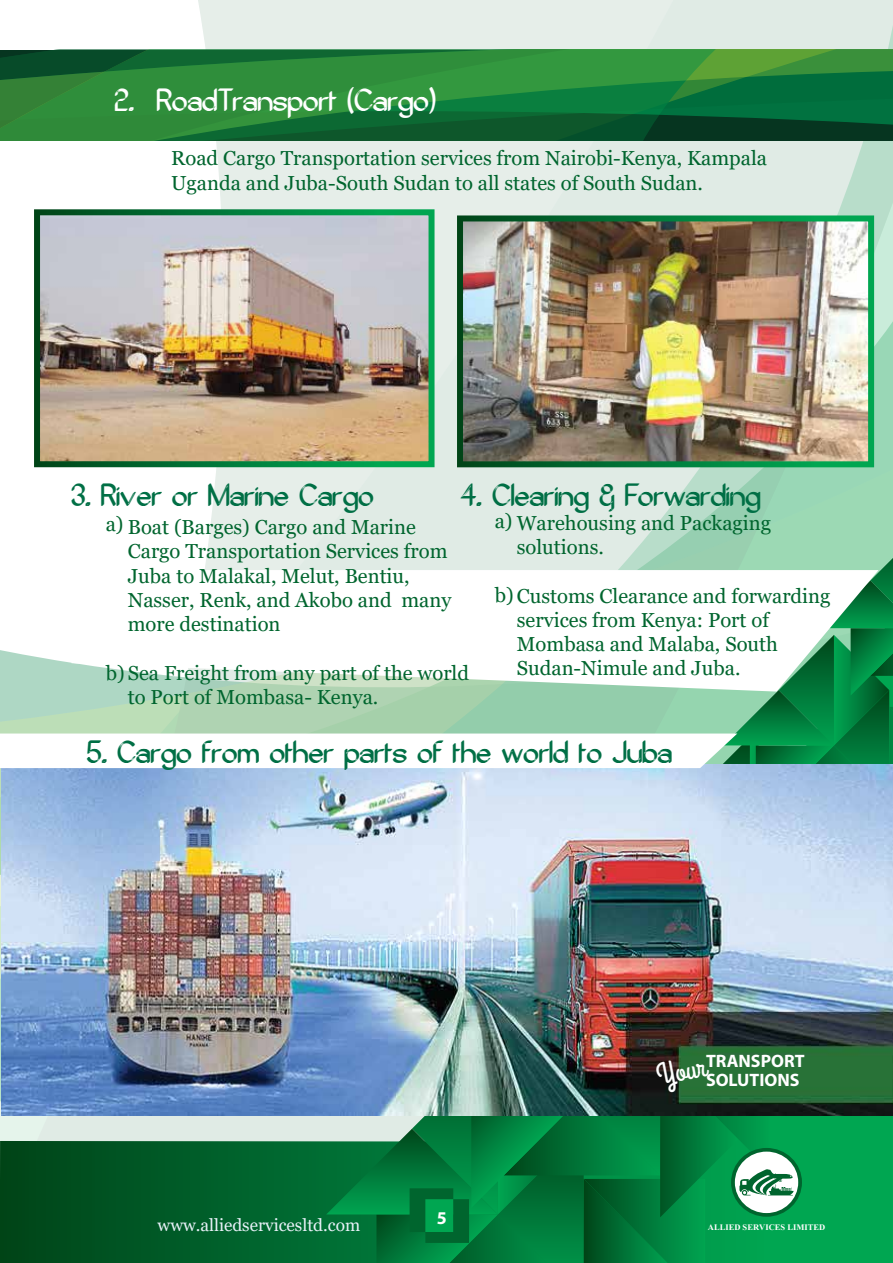
<style>
.page{position:relative;width:893px;height:1263px;background:#fff}
.page>*{position:absolute;margin:0;border:0;box-sizing:border-box;transform-origin:0 0}
.t1{font:30px "Castorgate Distort";color:#006f45}
.t2{font:30px "Castorgate Distort";color:#fff}
.t3{font:30px "Grand Hotel";color:#fff}
.t4{font:20.25px/24.3px "Georgia";color:#00652e}
.t5{font:700 18px "Myriad Pro";color:#fff}
.t6{font:17.25px "Georgia";color:#e8f1f8}
.t7{font:700 10.5px "Aparajita";color:#fff}
</style>
<div class="page">
<svg style="left:0;top:0;width:893px;height:558px;fill:#e6eee9"></svg>
<svg style="left:0;top:50px;width:893px;height:90px;background:#1f7a37"></svg>
<img style="left:464px;top:222px;width:403px;height:238px">
<img style="left:41px;top:216px;width:387px;height:244px">
<img style="left:0;top:558px;width:893px;height:705px">
<h1 class="t2" style="left:115px;top:82px;width:323px">2. RoadTransport (Cargo)</h1>
<p class="t4" style="left:171px;top:147px;width:597px">Road Cargo Transportation services from Nairobi-Kenya, Kampala<br>Uganda and Juba-South Sudan to all states of South Sudan.</p>
<h1 class="t1" style="left:71px;top:477px;width:304px">3. River or Marine Cargo</h1>
<p class="t4" style="left:128px;top:515px;width:325px">Boat (Barges) Cargo and Marine<br>Cargo Transportation Services from<br>Juba to Malakal, Melut, Bentiu,<br>Nasser, Renk, and Akobo and many more destination</p>
<p class="t4" style="left:128px;top:661px;width:343px;text-indent:-22px">b) Sea Freight from any part of the world to Port of Mombasa- Kenya.</p>
<h1 class="t1" style="left:460px;top:477px;width:302px">4. Clearing &amp; Forwarding</h1>
<p class="t4" style="left:517px;top:511px;width:256px;text-indent:-22px">a) Warehousing and Packaging solutions.</p>
<p class="t4" style="left:517px;top:584px;width:315px;text-indent:-22px">b) Customs Clearance and forwarding services from Kenya: Port of<br>Mombasa and Malaba, South<br>Sudan-Nimule and Juba.</p>
<p class="t4" style="left:106px;top:512px;width:19px">a)</p>
<h1 class="t1" style="left:87px;top:734px;width:587px">5. Cargo from other parts of the world to Juba</h1>
<p class="t6" style="left:158px;top:1215px;width:204px">www.alliedservicesltd.com</p>
<p class="t5" style="left:437px;top:1206px;width:11px">5</p>
<p class="t5" style="left:706px;top:1050px;width:100px">TRANSPORT</p>
<h1 class="t3" style="left:653px;top:1056px;width:51px;rotate:-11deg">Your</h1>
<p class="t5" style="left:706px;top:1068px;width:95px">SOLUTIONS</p>
<p class="t7" style="left:708px;top:1221px;width:119px">ALLIED SERVICES LIMITED</p>
</div>
